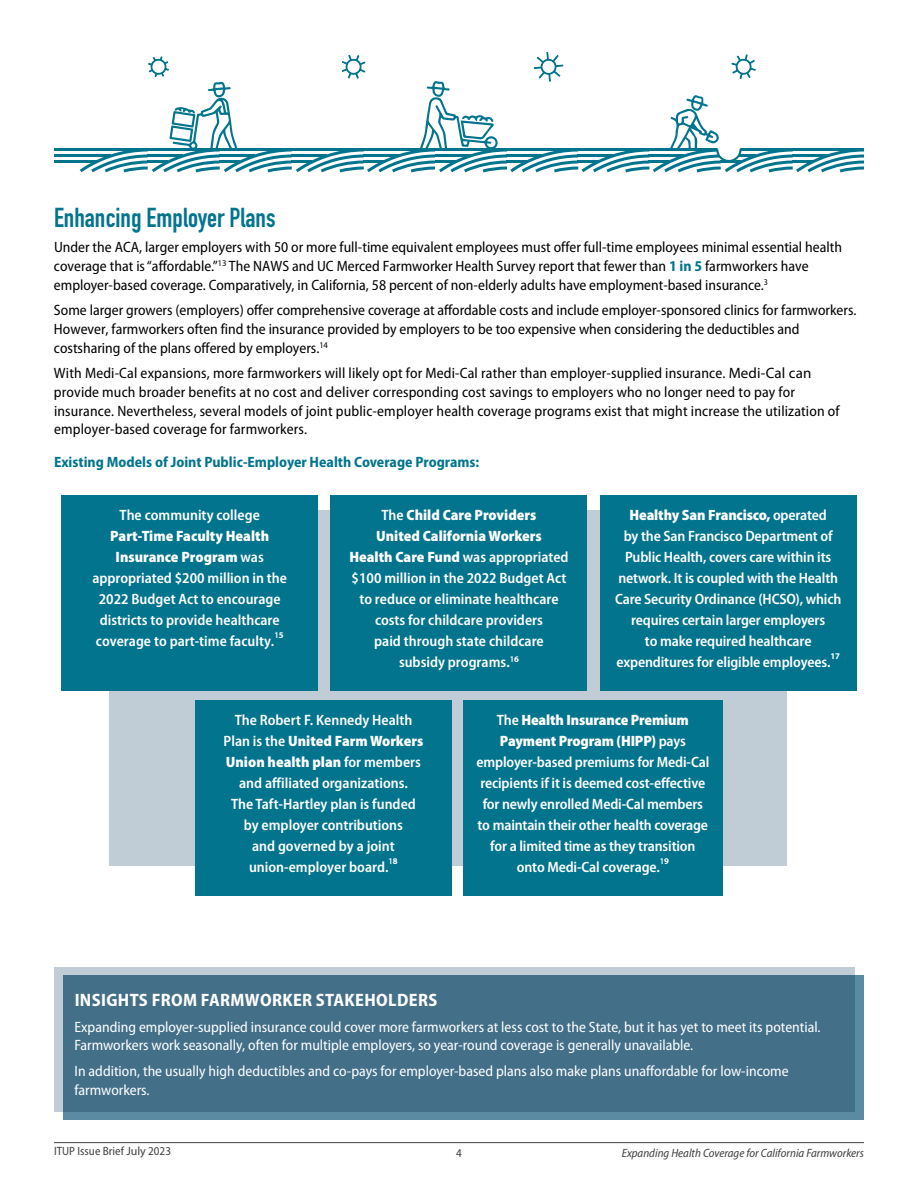
<style>
.page{position:relative;width:918px;height:1188px;background:#fff}
.page>*{position:absolute;margin:0;border:0;box-sizing:border-box;transform-origin:0 0}
.t1{font:700 27px "DIN Condensed";color:#02748e}
.t2{font:700 semi-condensed 18px "Myriad Pro";letter-spacing:.02em;color:#fff}
.t3{font:semi-condensed 15px/18.8px "Myriad Pro";color:#000}
.t4{font:600 semi-condensed 15px/21px "Myriad Pro";letter-spacing:-.01em;color:#fff;text-align:center}
.t5{font:semi-condensed 15px/18.8px "Myriad Pro";color:#fff}
.t6{font:900 semi-condensed 15px "Myriad Pro";color:#fff}
.t7{font:700 semi-condensed 15px "Myriad Pro";color:#02748e}
.t8{font:italic semi-condensed 12px "Myriad Pro";color:#414042}
.t9{font:semi-condensed 12px "Myriad Pro";color:#414042}
.t10{font:600 semi-condensed 8.7px "Myriad Pro";color:#fff}
.t11{font:700 8.7px "Myriad Pro";color:#fff}
.s1{font-weight:700;color:#02748e}
.s2{font-stretch:normal}
.s3{font-weight:600}
.s4{font-weight:900}
.s5{font-weight:700;font-stretch:normal}
</style>
<div class="page">
<hr style="left:54px;top:1142px;width:810px;height:1px;background:#414042">
<div style="left:109px;top:510px;width:677px;height:356px;background:#c0cdd7"></div>
<svg style="left:54px;top:148px;width:26px;height:3px"></svg>
<svg style="left:54px;top:154px;width:26px;height:3px"></svg>
<svg style="left:54px;top:160px;width:26px;height:3px"></svg>
<svg style="left:80px;top:52px;width:784px;height:120px"></svg>
<div style="left:54px;top:968px;width:800px;height:144px;background:#c0cdd7"></div>
<div style="left:64px;top:975px;width:800px;height:144px;background:#436f89"></div>
<div style="left:195px;top:700px;width:257px;height:196px;background:#02748e"></div>
<div style="left:463px;top:700px;width:260px;height:196px;background:#02748e"></div>
<div style="left:62px;top:495px;width:256px;height:196px;background:#02748e"></div>
<div style="left:331px;top:495px;width:256px;height:196px;background:#02748e"></div>
<div style="left:600px;top:495px;width:256px;height:196px;background:#02748e"></div>
<h1 class="t1" style="left:54px;top:199px;width:223px">Enhancing Employer Plans</h1>
<p class="t3" style="left:54px;top:237px;width:790px">Under the ACA, larger employers with 50 or more full-time equivalent employees must offer full-time employees minimal essential health coverage that is “affordable.”<sup>1</sup><sup>3</sup> The NAWS and UC Merced Farmworker Health Survey report that fewer than <span class="s1">1 in 5</span> farmworkers have employer-based coverage. Comparatively, in California, 58 percent of non-elderly adults have employment-based insurance.<sup>3</sup></p>
<p class="t3" style="left:54px;top:300px;width:804px">Some larger growers (employers) offer comprehensive coverage at affordable costs and include employer-sponsored clinics for farmworkers.<br>However, farmworkers often find the insurance provided by employers to be too expensive when considering the deductibles and costsharing of the plans offered by employers.<sup>1</sup><sup>4</sup></p>
<p class="t3" style="left:54px;top:364px;width:787px">With Medi-Cal expansions, more farmworkers will likely opt for Medi-Cal rather than employer-supplied insurance. <span class="s2">Medi-Cal can </span>provide much broader benefits at no cost and <span class="s2">deliver</span> corresponding cost savings to employers who no longer need to pay for insurance. Nevertheless, several models of joint public-employer health coverage programs exist that might increase the utilization of employer-based coverage for farmworkers.</p>
<p class="t7" style="left:54px;top:452px;width:427px">Existing Models of Joint Public-Employer Health Coverage Programs:</p>
<p class="t4" style="left:120px;top:504px;width:142px">The community college</p>
<p class="t6" style="left:110px;top:526px;width:160px">Part-Time Faculty Health</p>
<p class="t6" style="left:116px;top:547px;width:150px">Insurance Program <span class="s3">was</span></p>
<p class="t4" style="left:92px;top:567px;width:196px">appropriated $200 million in the</p>
<p class="t4" style="left:99px;top:588px;width:183px">2022 Budget Act to encourage</p>
<p class="t4" style="left:100px;top:609px;width:182px">districts to provide healthcare</p>
<p class="t4" style="left:96px;top:630px;width:180px">coverage to part-time faculty.</p>
<p class="t4" style="left:349px;top:504px;width:221px">The <span class="s4">Child Care Providers<br>United California Workers<br>Health Care Fund</span> was appropriated $100 million in the 2022 Budget Act to reduce or eliminate healthcare costs for childcare providers<br>paid through state childcare subsidy programs.<sup>1</sup><sup>6</sup></p>
<p class="t6" style="left:630px;top:505px;width:199px">Healthy San Francisco, <span class="s3">operated</span></p>
<p class="t4" style="left:624px;top:525px;width:210px">by the San Francisco Department of</p>
<p class="t4" style="left:625px;top:546px;width:208px">Public Health, covers care within its</p>
<p class="t4" style="left:618px;top:567px;width:221px">network. It is coupled with the Health</p>
<p class="t4" style="left:615px;top:588px;width:228px">Care Security Ordinance (HCSO), which</p>
<p class="t4" style="left:631px;top:609px;width:196px">requires certain larger employers</p>
<p class="t4" style="left:645px;top:630px;width:168px">to make required healthcare</p>
<p class="t4" style="left:616px;top:651px;width:216px">expenditures for eligible employees.</p>
<p class="t10" style="left:274px;top:629px;width:11px">1<span class="s5">5</span></p>
<p class="t11" style="left:830px;top:651px;width:11px">17</p>
<p class="t4" style="left:235px;top:709px;width:179px">The Robert F. Kennedy Health</p>
<p class="t6" style="left:224px;top:731px;width:201px"><span class="s3">Plan is the</span> United Farm Workers</p>
<p class="t6" style="left:226px;top:752px;width:197px">Union health plan <span class="s3">for members</span></p>
<p class="t4" style="left:239px;top:772px;width:170px">and affiliated organizations.</p>
<p class="t4" style="left:231px;top:793px;width:186px">The Taft-Hartley plan is funded</p>
<p class="t4" style="left:244px;top:814px;width:161px">by employer contributions</p>
<p class="t4" style="left:252px;top:835px;width:144px">and governed by a joint</p>
<p class="t4" style="left:249px;top:856px;width:141px">union-employer board.</p>
<p class="t10" style="left:389px;top:855px;width:11px">1<span class="s5">8</span></p>
<p class="t4" style="left:476px;top:709px;width:234px">The <span class="s4">Health Insurance Premium Payment Program (HIPP)</span> pays employer-based premiums for Medi-Cal recipients if it is deemed cost-effective for newly enrolled Medi-Cal members to maintain their other health coverage for a limited time as they transition onto Medi-Cal coverage.</p>
<p class="t10" style="left:660px;top:855px;width:11px">1<span class="s5">9</span></p>
<p class="t2" style="left:75px;top:988px;width:364px">INSIGHTS FROM FARMWORKER STAKEHOLDERS</p>
<p class="t5" style="left:75px;top:1017px;width:748px">Expanding employer-supplied insurance could cover more farmworkers at less cost to the State, but it has yet to meet its potential.<br>Farmworkers work seasonally, often for multiple employers, so year-round coverage is generally unavailable.</p>
<p class="t5" style="left:75px;top:1061px;width:716px">In addition, the usually high deductibles and co-pays for employer-based plans also make plans unaffordable for low-income farmworkers.</p>
<p class="t9" style="left:456px;top:1145px;width:7px">4</p>
<p class="t8" style="left:622px;top:1145px;width:244px">Expanding Health Coverage for California Farmworkers</p>
</div>
